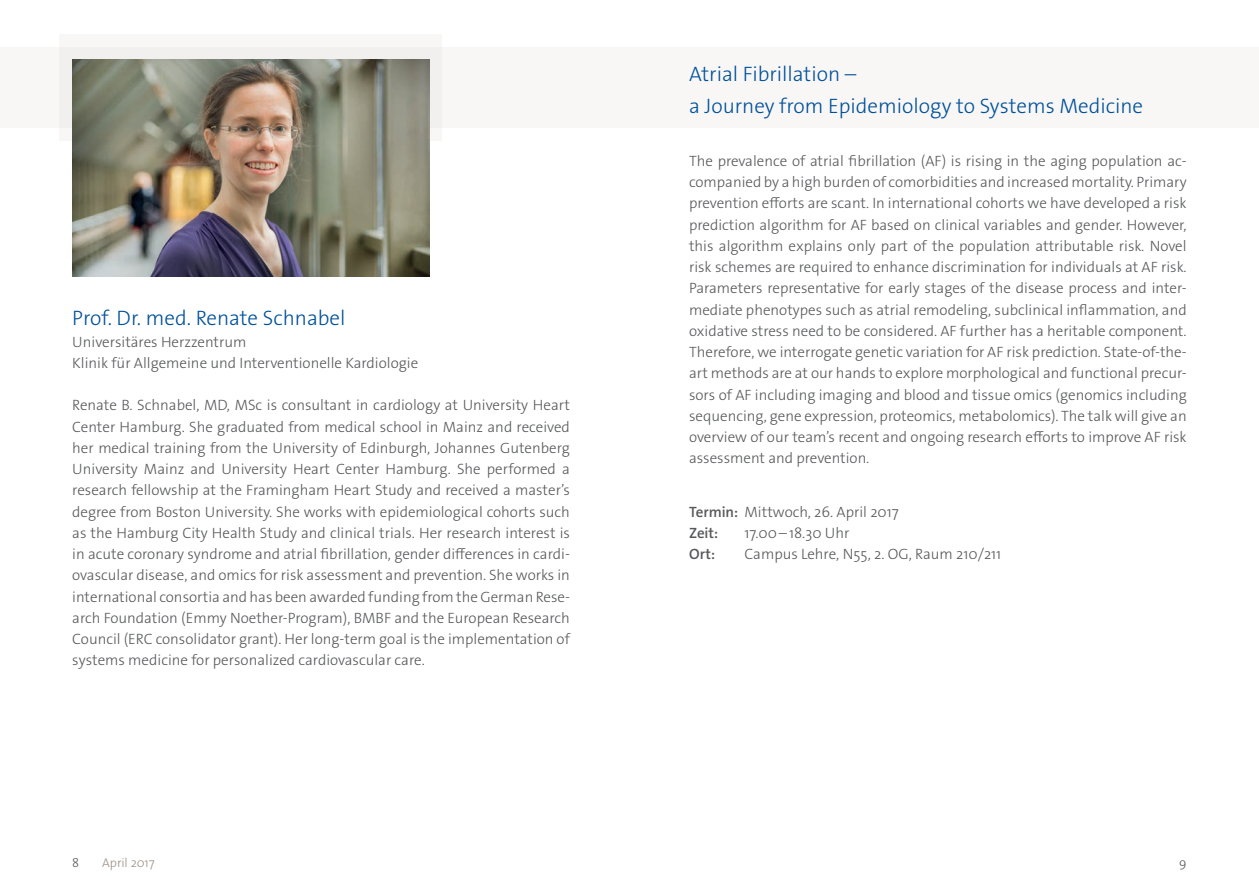
<style>
.page{position:relative;width:1259px;height:893px;background:#fff}
.page>*{position:absolute;margin:0;border:0;box-sizing:border-box;transform-origin:0 0}
.t1{font:300 21px/32px "The Sans Os F";color:#01519a}
.t2{font:300 15px/21.3px "The Sans Os F";color:#57585a}
.t3{font:600 15px "The Sans Os F";color:#57585a}
.t4{font:300 12.75px "The Sans Os F";color:#9d9084}
.t5{font:300 12.75px "The Sans Os F";color:#57585a}
.s1{font-weight:600}
</style>
<div class="page">
<div style="left:0;top:47px;width:1259px;height:81px;background:#f8f7f6"></div>
<div style="left:60px;top:34px;width:382px;height:106px;background:#f2f0ee"></div>
<img style="left:72px;top:60px;width:357px;height:216px">
<h1 class="t1" style="left:72px;top:302px;width:275px">Prof. Dr. med. Renate Schnabel</h1>
<p class="t2" style="left:72px;top:331px;width:347px">Universitäres Herzzentrum<br>Klinik für Allgemeine und Interventionelle Kardiologie</p>
<p class="t2" style="left:72px;top:395px;width:499px;text-align:justify">Renate B. Schnabel, MD, MSc is consultant in cardiology at University Heart Center Hamburg. She graduated from medical school in Mainz and received her medical training from the University of Edinburgh, Johannes Gutenberg University Mainz and University Heart Center Hamburg. She performed a research fellowship at the Framingham Heart Study and received a master’s degree from Boston University. She works with epidemiological cohorts such as the Hamburg City Health Study and clinical trials. Her research interest is in acute coronary syndrome and atrial fibrillation, gender differences in cardi&shy;ovascular disease, and omics for risk assessment and prevention. She works in international consortia and has been awarded funding from the German Rese&shy;arch Foundation (Emmy Noether-Program), BMBF and the European Research Council (ERC consolidator grant). Her long-term goal is the implementation of systems medicine for personalized cardiovascular care.</p>
<h1 class="t1" style="left:689px;top:58px;width:455px">Atrial Fibrillation –<br>a Journey from Epidemiology to Systems Medicine</h1>
<p class="t2" style="left:689px;top:150px;width:499px;text-align:justify">The prevalence of atrial fibrillation (AF) is rising in the aging population ac&shy;companied by a high burden of comorbidities and increased mortality. Primary prevention efforts are scant. In international cohorts we have developed a risk prediction algorithm for AF based on clinical variables and gender. However, this algorithm explains only part of the population attributable risk. Novel risk schemes are required to enhance discrimination for individuals at AF risk.<br>Parameters representative for early stages of the disease process and inter&shy;mediate phenotypes such as atrial remodeling, subclinical inflammation, and oxidative stress need to be considered. AF further has a heritable component.<br>Therefore, we interrogate genetic variation for AF risk prediction. State-of-the&shy;art methods are at our hands to explore morphological and functional precur&shy;sors of AF including imaging and blood and tissue omics (genomics including sequencing, gene expression, proteomics, metabolomics). The talk will give an overview of our team’s recent and ongoing research efforts to improve AF risk assessment and prevention.</p>
<p class="t2" style="left:689px;top:501px;width:211px"><span class="s1">Termin:</span> Mittwoch, 26. April 2017<br><span class="s1">Zeit:</span></p>
<p class="t2" style="left:744px;top:522px;width:106px">17.00–18.30 Uhr</p>
<p class="t3" style="left:689px;top:544px;width:28px">Ort:</p>
<p class="t2" style="left:744px;top:543px;width:258px">Campus Lehre, N55, 2. OG, Raum 210/211</p>
<p class="t5" style="left:72px;top:855px;width:8px">8</p>
<p class="t4" style="left:102px;top:855px;width:54px">April 2017</p>
<p class="t5" style="left:1179px;top:855px;width:9px">9</p>
</div>
